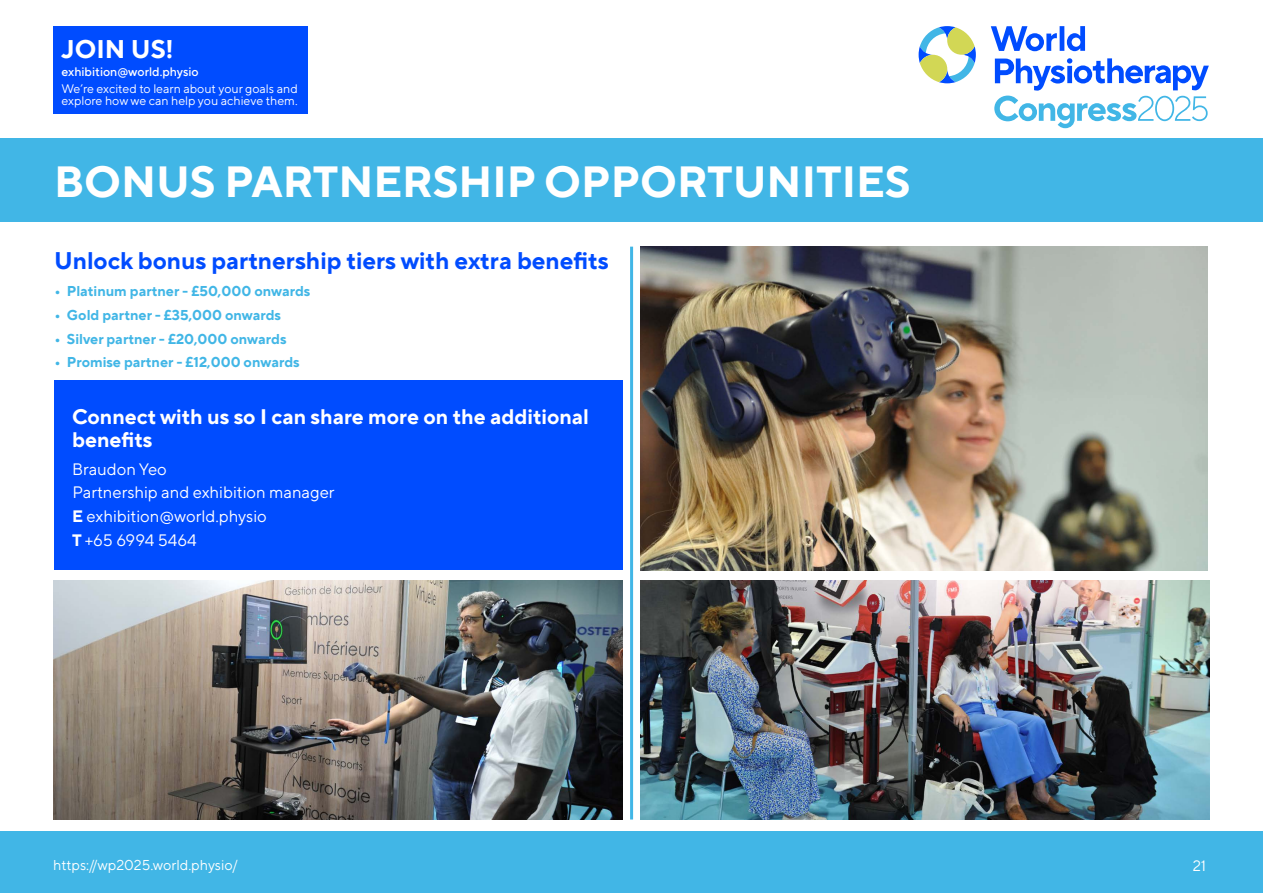
<style>
.page{position:relative;width:1263px;height:893px;background:#fff}
.page>*{position:absolute;margin:0;border:0;box-sizing:border-box;transform-origin:0 0}
.t1{font:700 43.5px "TT Norms Pro";color:#fff}
.t2{font:700 25.5px "TT Norms Pro";color:#fff}
.t3{font:700 24px "TT Norms Pro";color:#004cff}
.t4{font:700 21px/22.5px "TT Norms Pro";color:#fff}
.t5{font:16.5px/23.7px "TT Norms Pro";color:#fff}
.t6{font:15px "TT Norms Pro";color:#fff}
.t7{font:700 14.25px "TT Norms Pro";color:#41b6e6}
.t8{font:14.25px "TT Norms Pro";color:#fff}
.t9{font:12.3px/12px "TT Norms Pro";color:#fff}
.t10{font:500 12.3px "TT Norms Pro";color:#fff}
.s1{font-weight:700}
</style>
<div class="page">
<div style="left:0;top:831px;width:1263px;height:62px;background:#41b6e6"></div>
<div style="left:0;top:138px;width:1263px;height:83px;background:#41b6e6"></div>
<div style="left:53px;top:26px;width:254px;height:87px;background:#004cff"></div>
<svg style="left:991px;top:26px;width:66px;height:25px"></svg>
<div style="left:1059px;top:26px;width:5px;height:25px;background:#004cff"></div>
<svg style="left:1067px;top:26px;width:18px;height:25px"></svg>
<svg style="left:918px;top:26px;width:58px;height:57px"></svg>
<svg style="left:994px;top:58px;width:215px;height:70px"></svg>
<hr style="left:630px;top:247px;width:3px;height:572px;background:#41b6e6">
<img style="left:640px;top:247px;width:567px;height:323px">
<div style="left:54px;top:380px;width:568px;height:190px;background:#004cff"></div>
<img style="left:640px;top:580px;width:569px;height:239px">
<img style="left:53px;top:580px;width:569px;height:239px">
<h2 class="t2" style="left:61px;top:30px;width:114px">JOIN US!</h2>
<p class="t10" style="left:61px;top:63px;width:139px">exhibition@world.physio</p>
<p class="t9" style="left:61px;top:82px;width:238px">We’re excited to learn about your goals and explore how we can help you achieve them.</p>
<h1 class="t1" style="left:54px;top:150px;width:858px">BONUS PARTNERSHIP OPPORTUNITIES</h1>
<h3 class="t3" style="left:54px;top:243px;width:556px">Unlock bonus partnership tiers with extra benefits</h3>
<p class="t7" style="left:54px;top:281px;width:258px">• Platinum partner - £50,000 onwards</p>
<p class="t7" style="left:54px;top:304px;width:229px">• Gold partner - £35,000 onwards</p>
<p class="t7" style="left:54px;top:328px;width:234px">• Silver partner - £20,000 onwards</p>
<p class="t7" style="left:54px;top:352px;width:247px">• Promise partner - £12,000 onwards</p>
<h3 class="t4" style="left:72px;top:404px;width:518px">Connect with us so I can share more on the additional benefits</h3>
<p class="t5" style="left:72px;top:456px;width:264px">Braudon Yeo<br>Partnership and exhibition manager<br><span class="s1">E</span> exhibition@world.physio<br><span class="s1">T</span> +65 6994 5464</p>
<p class="t8" style="left:53px;top:855px;width:186px">https://wp2025.world.physio/</p>
<p class="t6" style="left:1193px;top:854px;width:15px">21</p>
</div>
